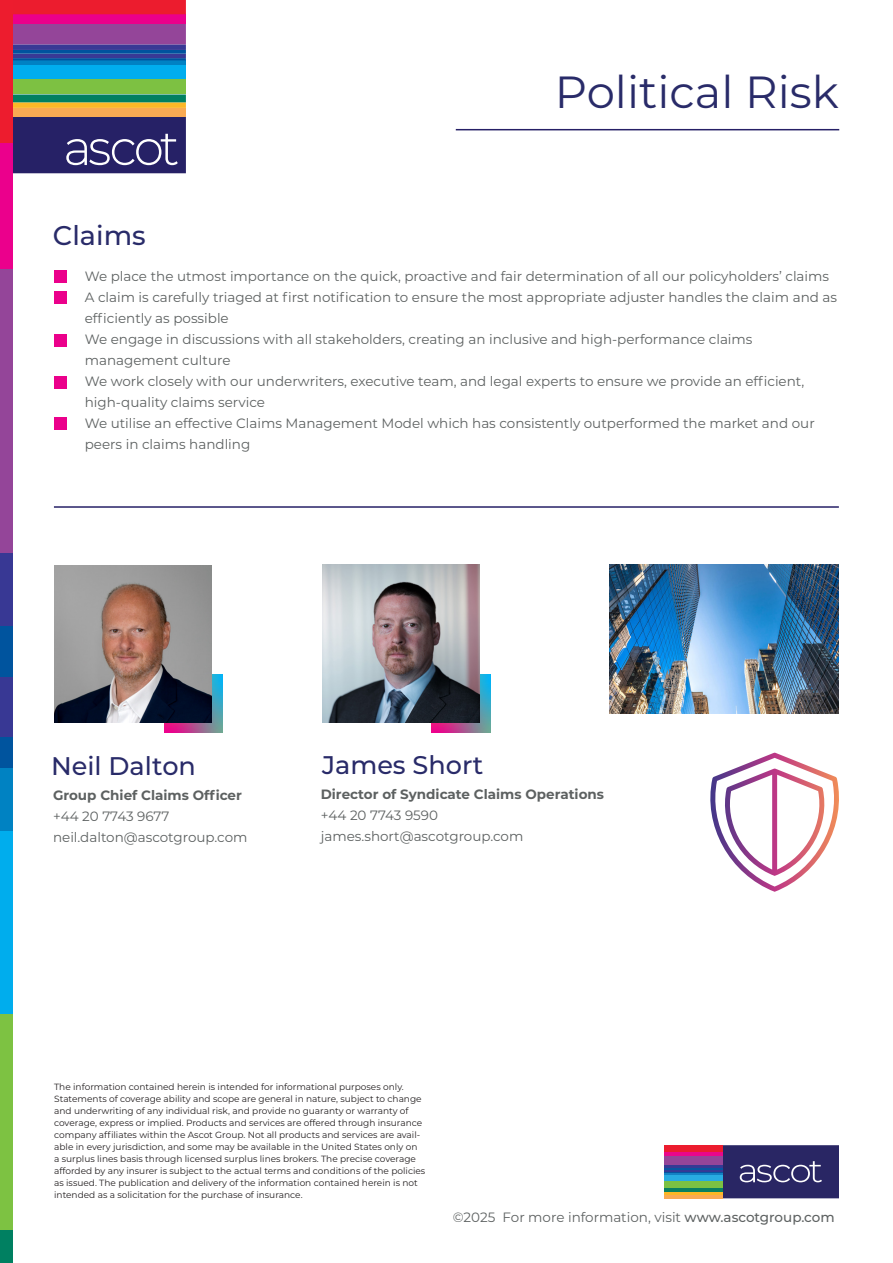
<style>
.page{position:relative;width:893px;height:1263px;background:#fff}
.page>*{position:absolute;margin:0;border:0;box-sizing:border-box;transform-origin:0 0}
.t1{font:45px "Montserrat";color:#292b69}
.t2{font:500 27px "Montserrat";color:#292b69}
.t3{font:500 25.5px "Montserrat";color:#292b69}
.t4{font:13.5px/21px "Montserrat";color:#5d6161}
.t5{font:13.5px "Montserrat";color:#5e6262}
.t6{font:9px/12px "Montserrat";color:#231f20}
.s1{font-weight:700}
.s2{font-weight:500}
</style>
<div class="page">
<svg style="left:665px;top:1145px;width:174px;height:53px;background:#504672"></svg>
<svg style="left:13px;top:116px;width:173px;height:57px;background:#3b3572"></svg>
<div style="left:13px;top:108px;width:173px;height:8px;background:#f9aa53"></div>
<div style="left:13px;top:78px;width:173px;height:16px;background:#7dc142"></div>
<div style="left:13px;top:65px;width:173px;height:13px;background:#00adee"></div>
<div style="left:13px;top:60px;width:173px;height:5px;background:#0081c3"></div>
<svg style="left:13px;top:24px;width:173px;height:36px;background:#67469a"></svg>
<div style="left:13px;top:14px;width:173px;height:10px;background:#eb008b"></div>
<div style="left:13px;top:0;width:173px;height:14px;background:#ec1c2e"></div>
<svg style="left:13px;top:94px;width:173px;height:14px;background:#6e9c54"></svg>
<div style="left:0;top:269px;width:13px;height:285px;background:#944599"></div>
<div style="left:0;top:1230px;width:13px;height:33px;background:#008061"></div>
<div style="left:0;top:1013px;width:13px;height:217px;background:#7dc242"></div>
<div style="left:0;top:831px;width:13px;height:182px;background:#00aded"></div>
<div style="left:0;top:753px;width:13px;height:78px;background:#0082c2"></div>
<div style="left:0;top:696px;width:13px;height:72px;background:#00549e"></div>
<div style="left:0;top:665px;width:13px;height:72px;background:#383894"></div>
<div style="left:0;top:605px;width:13px;height:71px;background:#00549e"></div>
<div style="left:0;top:554px;width:13px;height:72px;background:#383894"></div>
<div style="left:0;top:143px;width:13px;height:126px;background:#eb008c"></div>
<div style="left:0;top:0;width:13px;height:143px;background:#ed1c2e"></div>
<hr style="left:456px;top:129px;width:383px;height:1px;background:#262066">
<hr style="left:54px;top:506px;width:785px;height:2px;background:#262066">
<img style="left:431px;top:674px;width:59px;height:59px">
<img style="left:322px;top:565px;width:158px;height:157px">
<img style="left:610px;top:565px;width:229px;height:148px">
<svg style="left:710px;top:753px;width:129px;height:139px"></svg>
<img style="left:165px;top:674px;width:57px;height:59px">
<img style="left:54px;top:565px;width:158px;height:157px">
<div style="left:55px;top:270px;width:12px;height:12px;background:#eb008b"></div>
<div style="left:55px;top:291px;width:12px;height:13px;background:#eb008b"></div>
<div style="left:55px;top:334px;width:12px;height:12px;background:#eb008b"></div>
<div style="left:55px;top:376px;width:12px;height:12px;background:#eb008b"></div>
<div style="left:55px;top:417px;width:12px;height:12px;background:#eb008b"></div>
<p class="t2" style="left:53px;top:216px;width:94px">Claims</p>
<h1 class="t1" style="left:555px;top:62px;width:285px">Political Risk</h1>
<p class="t4" style="left:85px;top:265px;width:746px">We place the utmost importance on the quick, proactive and fair determination of all our policyholders’ claims</p>
<p class="t4" style="left:85px;top:286px;width:754px">A claim is carefully triaged at first notification to ensure the most appropriate adjuster handles the claim and as efficiently as possible</p>
<p class="t4" style="left:85px;top:328px;width:669px">We engage in discussions with all stakeholders, creating an inclusive and high-performance claims</p>
<p class="t4" style="left:85px;top:349px;width:147px">management culture</p>
<p class="t4" style="left:85px;top:370px;width:721px">We work closely with our underwriters, executive team, and legal experts to ensure we provide an efficient, high-quality claims service</p>
<p class="t4" style="left:85px;top:412px;width:731px">We utilise an effective Claims Management Model which has consistently outperformed the market and our peers in claims handling</p>
<p class="t3" style="left:51px;top:748px;width:146px">Neil Dalton</p>
<p class="t4" style="left:53px;top:784px;width:196px"><span class="s1">Group Chief Claims Officer </span>+44 20 7743 9677 neil.dalton@ascotgroup.com</p>
<p class="t3" style="left:322px;top:747px;width:163px">James Short</p>
<p class="t4" style="left:321px;top:784px;width:285px"><span class="s1">Director of Syndicate Claims Operations </span>+44 20 7743 9590 james.short@ascotgroup.com</p>
<p class="t6" style="left:54px;top:1080px;width:373px">The information contained herein is intended for informational purposes only.<br>Statements of coverage ability and scope are general in nature, subject to change and underwriting of any individual risk, and provide no guaranty or warranty of coverage, express or implied. Products and services are offered through insurance company affiliates within the Ascot Group. Not all products and services are avail&shy;able in every jurisdiction, and some may be available in the United States only on<br>a surplus lines basis through licensed surplus lines brokers. The precise coverage afforded by any insurer is subject to the actual terms and conditions of the policies as issued. The publication and delivery of the information contained herein is not intended as a solicitation for the purchase of insurance.</p>
<p class="t5" style="left:453px;top:1208px;width:383px">©2025 For more information, visit <span class="s2">www.ascotgroup.com</span></p>
</div>
